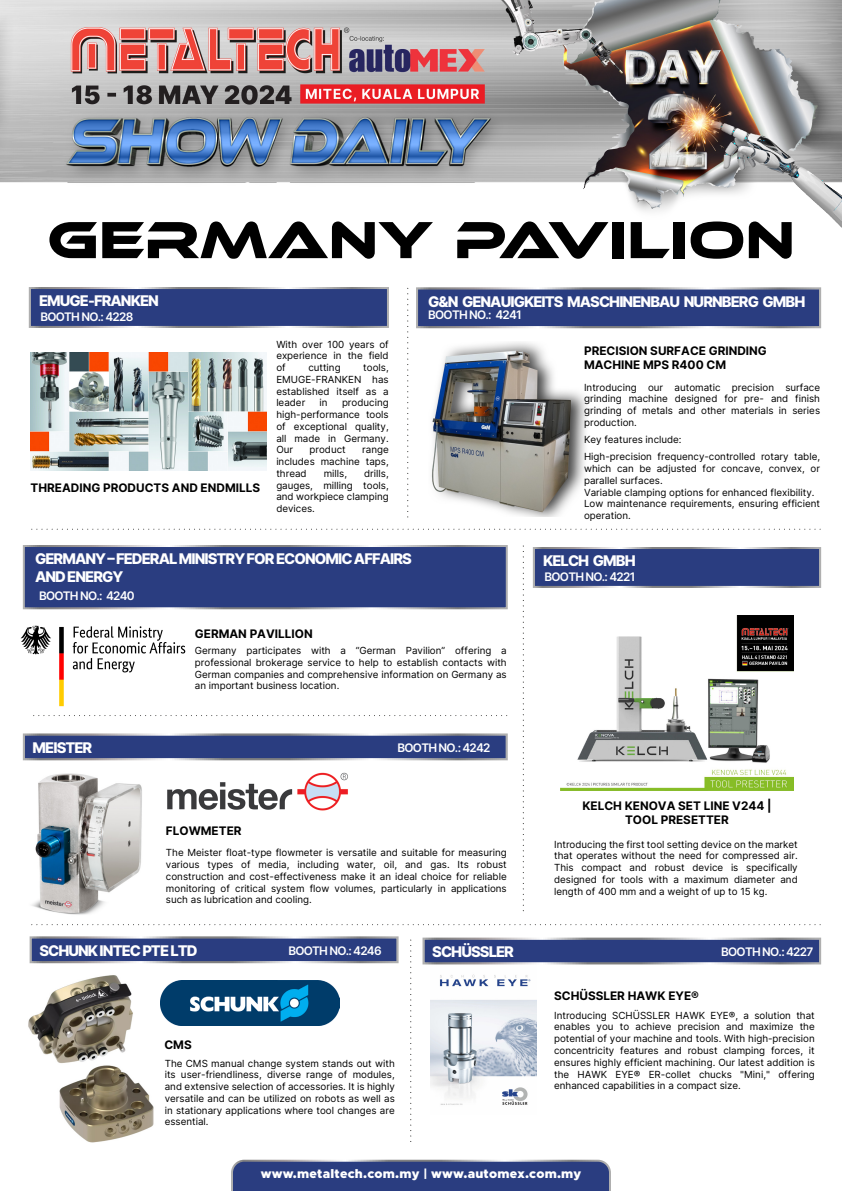
<style>
.page{position:relative;width:842px;height:1191px;background:#fff}
.page>*{position:absolute;margin:0;border:0;box-sizing:border-box;transform-origin:0 0}
.t1{font:53.9px "Ethnocentric Rg";color:#000}
.t2{font:800 14.7px/17.6px "Inter";letter-spacing:-.065em;color:#fff}
.t3{font:900 12.7px "Metropolis";letter-spacing:.015em;color:#fff}
.t4{font:700 11.8px/14.1px "Inter";color:#000}
.t5{font:600 11.8px "Inter";letter-spacing:-.06em;color:#fff}
.t6{font:9.8px/11.8px "Inter";color:#000;text-align:justify}
</style>
<div class="page">
<img style="left:20px;top:625px;width:166px;height:82px">
<img style="left:32px;top:773px;width:110px;height:142px">
<svg style="left:407px;top:288px;width:1px;height:230px"></svg>
<svg style="left:523px;top:546px;width:1px;height:366px"></svg>
<svg style="left:410px;top:940px;width:1px;height:202px"></svg>
<img style="left:0;top:0;width:842px;height:228px">
<div style="left:32px;top:290px;width:354px;height:35px;background:#2a3d80"></div>
<div style="left:29px;top:287px;width:360px;height:41px;border:2px solid #fff"></div>
<div style="left:536px;top:550px;width:282px;height:35px;background:#2a3d80"></div>
<div style="left:533px;top:547px;width:288px;height:41px;border:2px solid #fff"></div>
<img style="left:31px;top:352px;width:236px;height:118px">
<div style="left:419px;top:290px;width:399px;height:35px;background:#2a3d80"></div>
<div style="left:416px;top:287px;width:405px;height:41px;border:2px solid #fff"></div>
<img style="left:431px;top:342px;width:156px;height:174px">
<img style="left:560px;top:615px;width:233px;height:175px">
<div style="left:26px;top:736px;width:479px;height:21px;background:#2a3d80"></div>
<div style="left:23px;top:733px;width:485px;height:27px;border:2px solid #fff"></div>
<img style="left:167px;top:772px;width:181px;height:39px">
<svg style="left:31px;top:529px;width:789px;height:1px"></svg>
<svg style="left:31px;top:924px;width:789px;height:1px"></svg>
<svg style="left:33px;top:715px;width:474px;height:1px"></svg>
<img style="left:28px;top:975px;width:133px;height:168px">
<div style="left:33px;top:939px;width:363px;height:21px;background:#2a3d80"></div>
<div style="left:30px;top:936px;width:369px;height:27px;border:2px solid #fff"></div>
<img style="left:161px;top:980px;width:179px;height:45px">
<div style="left:425px;top:940px;width:393px;height:21px;background:#2a3d80"></div>
<div style="left:422px;top:937px;width:399px;height:27px;border:2px solid #fff"></div>
<img style="left:430px;top:974px;width:106px;height:131px">
<svg style="left:231px;top:1159px;width:380px;height:32px;background:#394a86"></svg>
<div style="left:26px;top:548px;width:479px;height:58px;background:#2a3d80"></div>
<h1 class="t1" style="left:47px;top:207px;width:749px">GERMANY PAVILION</h1>
<h2 class="t2" style="left:39px;top:292px;width:121px">EMUGE-FRANKEN</h2>
<p class="t5" style="left:41px;top:308px;width:94px">BOOTH NO.: 4228</p>
<h2 class="t2" style="left:428px;top:292px;width:379px">G&amp;N GENAUIGKEITS MASCHINENBAU NURNBERG GMBH</h2>
<p class="t5" style="left:428px;top:306px;width:95px">BOOTH NO.: 4241</p>
<p class="t4" style="left:584px;top:343px;width:184px">PRECISION SURFACE GRINDING<br>MACHINE MPS R400 CM</p>
<p class="t6" style="left:584px;top:381px;width:238px">Introducing our automatic precision surface grinding machine designed for pre- and finish grinding of metals and other materials in series production.</p>
<p class="t6" style="left:584px;top:430px;width:238px;line-height:17.8px">Key features include:<br>High-precision frequency-controlled rotary table,</p>
<p class="t6" style="left:584px;top:462px;width:238px;text-align:left">which can be adjusted for concave, convex, or parallel surfaces.<br>Variable clamping options for enhanced flexibility.<br>Low maintenance requirements, ensuring efficient operation.</p>
<p class="t6" style="left:276px;top:338px;width:114px">With over 100 years of experience in the field of</p>
<p class="t6" style="left:308px;top:361px;width:34px">cutting</p>
<p class="t6" style="left:276px;top:361px;width:114px;text-indent:87px">tools, EMUGE-FRANKEN has established itself as a leader</p>
<p class="t6" style="left:276px;top:397px;width:114px;text-indent:66px">producing high-performance tools of exceptional quality, all made in Germany.<br>Our</p>
<p class="t6" style="left:320px;top:397px;width:10px">in</p>
<p class="t6" style="left:309px;top:444px;width:38px">product</p>
<p class="t6" style="left:276px;top:444px;width:114px;text-indent:86px">range includes machine taps, thread</p>
<p class="t6" style="left:276px;top:467px;width:114px;text-indent:88px">drills, gauges, milling tools, and workpiece clamping devices.</p>
<p class="t6" style="left:324px;top:467px;width:25px">mills,</p>
<p class="t4" style="left:31px;top:480px;width:231px">THREADING PRODUCTS AND ENDMILLS</p>
<h2 class="t2" style="left:35px;top:550px;width:378px">GERMANY – FEDERAL MINISTRY FOR ECONOMIC AFFAIRS<br>AND ENERGY</h2>
<p class="t5" style="left:39px;top:587px;width:97px">BOOTH NO.: 4240</p>
<p class="t4" style="left:195px;top:627px;width:119px">GERMAN PAVILLION</p>
<p class="t6" style="left:195px;top:644px;width:313px">Germany participates with a “German Pavilion” offering a professional brokerage service to help to establish contacts with German companies and comprehensive information on Germany as an important business location.</p>
<h2 class="t2" style="left:33px;top:738px;width:61px">MEISTER</h2>
<p class="t5" style="left:398px;top:739px;width:95px">BOOTH NO.: 4242</p>
<p class="t4" style="left:166px;top:823px;width:77px">FLOWMETER</p>
<p class="t6" style="left:166px;top:846px;width:342px">The Meister float-type flowmeter is versatile and suitable for measuring various types of media, including water, oil, and gas. Its robust construction and cost-effectiveness make it an ideal choice for reliable monitoring of critical system flow volumes, particularly in applications such as lubrication and cooling.</p>
<h2 class="t2" style="left:543px;top:552px;width:94px">KELCH GMBH</h2>
<p class="t5" style="left:545px;top:568px;width:92px">BOOTH NO.: 4221</p>
<p class="t4" style="left:582px;top:798px;width:191px;text-align:center">KELCH KENOVA SET LINE V244 |<br>TOOL PRESETTER</p>
<p class="t6" style="left:554px;top:838px;width:245px">Introducing the first tool setting device on the market that operates without the need for compressed air.<br>This compact and robust device is specifically designed for tools with a maximum diameter and length of 400 mm and a weight of up to 15 kg.</p>
<h2 class="t2" style="left:39px;top:941px;width:160px">SCHUNK INTEC PTE LTD</h2>
<p class="t5" style="left:288px;top:942px;width:95px">BOOTH NO.: 4246</p>
<p class="t4" style="left:164px;top:1037px;width:29px">CMS</p>
<p class="t6" style="left:165px;top:1057px;width:232px">The CMS manual change system stands out with its user-friendliness, diverse range of modules, and extensive selection of accessories. It is highly versatile and can be utilized on robots as well as in stationary applications where tool changes are essential.</p>
<h2 class="t2" style="left:432px;top:942px;width:83px">SCHÜSSLER</h2>
<p class="t5" style="left:721px;top:943px;width:94px">BOOTH NO.: 4227</p>
<p class="t4" style="left:554px;top:988px;width:146px">SCHÜSSLER HAWK EYE®</p>
<p class="t6" style="left:554px;top:1009px;width:262px">Introducing SCHÜSSLER HAWK EYE®, a solution that enables you to achieve precision and maximize the potential of your machine and tools. With high-precision concentricity features and robust clamping forces, it ensures highly efficient machining. Our latest addition is the HAWK EYE® ER-collet chucks "Mini," offering enhanced capabilities in a compact size.</p>
<p class="t3" style="left:261px;top:1165px;width:322px">www.metaltech.com.my | www.automex.com.my</p>
</div>
